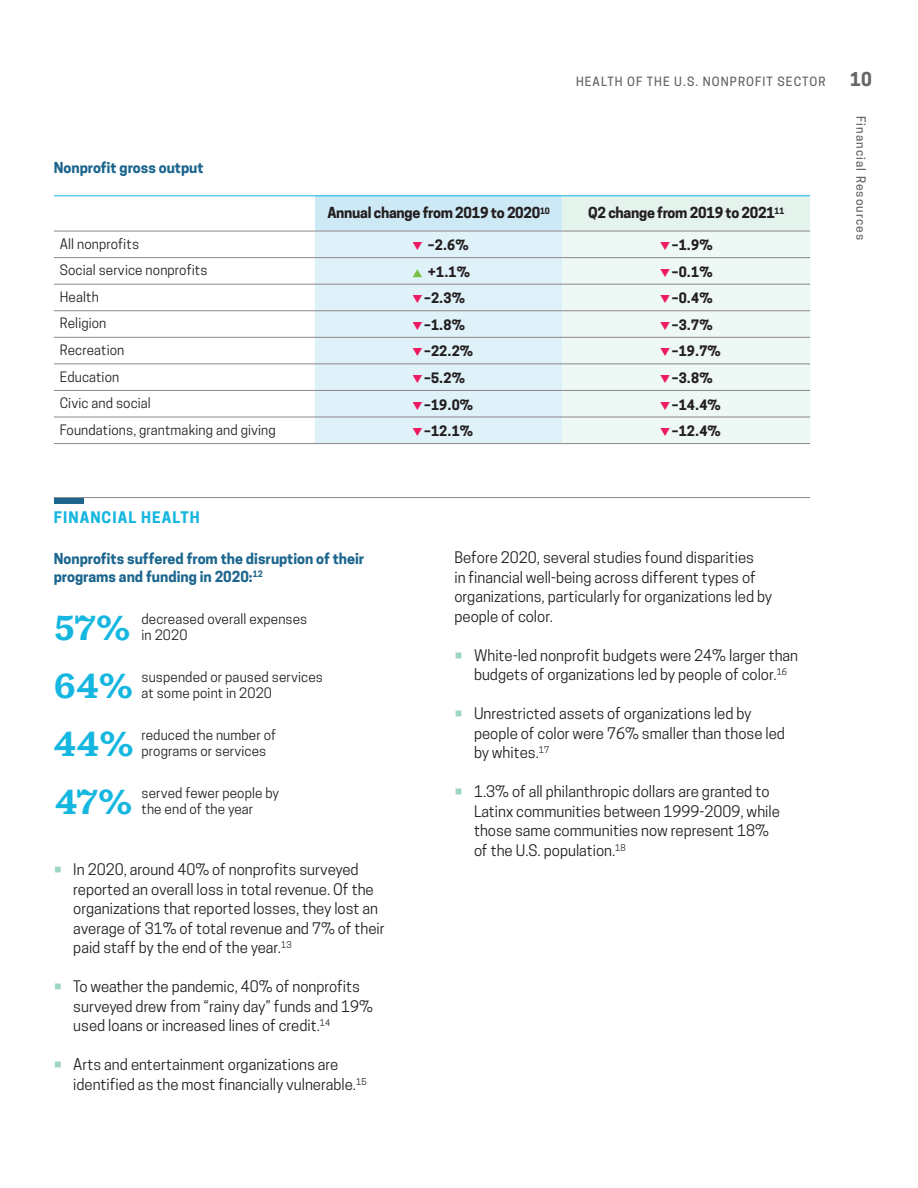
<style>
.page{position:relative;width:918px;height:1188px;background:#fff}
.page>*{position:absolute;margin:0;border:0;box-sizing:border-box;transform-origin:0 0}
.table_title{font:700 37.5px "Macklin Text";color:#15b6df}
.t1{font:700 18px "Cooper Hewitt";color:#656666}
.body{font:15px/19.5px "Cooper Hewitt";color:#231f20}
.t2{font:700 15px "Cooper Hewitt";letter-spacing:.07em;color:#15b6df}
.table_title-2{font:700 14.25px/18px "Cooper Hewitt";color:#1c668e}
.table_title-3{font:700 14.25px "Cooper Hewitt";letter-spacing:-.02em;color:#231f20}
.box_text{font:13.5px/16.5px "Cooper Hewitt";letter-spacing:.01em;color:#231f20}
.box_text-2{font:700 13.5px "Cooper Hewitt";letter-spacing:.01em;color:#231f20}
.t3{font:500 12px "Cooper Hewitt";letter-spacing:.09em;color:#656666}
</style>
<div class="page">
<div style="left:315px;top:196px;width:247px;height:35px;background:#cde9f5"></div>
<div style="left:562px;top:196px;width:248px;height:35px;background:#e5f3ed"></div>
<div style="left:315px;top:232px;width:247px;height:211px;background:#e0f2f9"></div>
<div style="left:562px;top:232px;width:248px;height:211px;background:#eef8f4"></div>
<hr style="left:315px;top:257px;width:247px;height:1px;background:#8b8789">
<hr style="left:315px;top:284px;width:247px;height:1px;background:#8b8789">
<hr style="left:315px;top:310px;width:247px;height:1px;background:#8b8789">
<hr style="left:315px;top:337px;width:247px;height:1px;background:#8b8789">
<hr style="left:315px;top:364px;width:247px;height:1px;background:#8b8789">
<hr style="left:315px;top:390px;width:247px;height:1px;background:#8b8789">
<hr style="left:315px;top:417px;width:247px;height:1px;background:#8b8789">
<hr style="left:315px;top:443px;width:247px;height:1px;background:#8b8789">
<hr style="left:562px;top:257px;width:248px;height:1px;background:#8b8789">
<hr style="left:562px;top:284px;width:248px;height:1px;background:#8b8789">
<hr style="left:562px;top:310px;width:248px;height:1px;background:#8b8789">
<hr style="left:562px;top:337px;width:248px;height:1px;background:#8b8789">
<hr style="left:562px;top:364px;width:248px;height:1px;background:#8b8789">
<hr style="left:562px;top:390px;width:248px;height:1px;background:#8b8789">
<hr style="left:562px;top:417px;width:248px;height:1px;background:#8b8789">
<hr style="left:562px;top:443px;width:248px;height:1px;background:#8b8789">
<hr style="left:54px;top:257px;width:261px;height:1px;background:#8b8789">
<hr style="left:54px;top:284px;width:261px;height:1px;background:#8b8789">
<hr style="left:54px;top:310px;width:261px;height:1px;background:#8b8789">
<hr style="left:54px;top:337px;width:261px;height:1px;background:#8b8789">
<hr style="left:54px;top:364px;width:261px;height:1px;background:#8b8789">
<hr style="left:54px;top:390px;width:261px;height:1px;background:#8b8789">
<hr style="left:54px;top:417px;width:261px;height:1px;background:#8b8789">
<hr style="left:54px;top:443px;width:261px;height:1px;background:#8b8789">
<hr style="left:315px;top:195px;width:247px;height:1px;background:#15b6df">
<hr style="left:315px;top:231px;width:247px;height:1px;background:#8b8789">
<hr style="left:562px;top:195px;width:248px;height:1px;background:#15b6df">
<hr style="left:562px;top:231px;width:248px;height:1px;background:#8b8789">
<hr style="left:54px;top:195px;width:261px;height:1px;background:#15b6df">
<hr style="left:54px;top:231px;width:261px;height:1px;background:#8b8789">
<hr style="left:54px;top:497px;width:756px;height:1px;background:#8b8789">
<div style="left:54px;top:498px;width:30px;height:6px;background:#1c668e"></div>
<svg style="left:413px;top:242px;width:9px;height:8px"></svg>
<svg style="left:660px;top:242px;width:10px;height:8px"></svg>
<svg style="left:413px;top:269px;width:26px;height:12px"></svg>
<svg style="left:660px;top:268px;width:10px;height:9px"></svg>
<svg style="left:413px;top:295px;width:9px;height:8px"></svg>
<svg style="left:660px;top:295px;width:10px;height:8px"></svg>
<svg style="left:413px;top:322px;width:9px;height:8px"></svg>
<svg style="left:660px;top:322px;width:10px;height:8px"></svg>
<svg style="left:413px;top:348px;width:9px;height:8px"></svg>
<svg style="left:660px;top:348px;width:10px;height:8px"></svg>
<svg style="left:413px;top:375px;width:9px;height:8px"></svg>
<svg style="left:660px;top:375px;width:10px;height:8px"></svg>
<svg style="left:413px;top:401px;width:9px;height:9px"></svg>
<svg style="left:660px;top:401px;width:10px;height:9px"></svg>
<svg style="left:413px;top:428px;width:9px;height:8px"></svg>
<svg style="left:660px;top:428px;width:10px;height:8px"></svg>
<p class="t3" style="left:576px;top:74px;width:251px">HEALTH OF THE U.S. NONPROFIT SECTOR</p>
<p class="t1" style="left:850px;top:68px;width:23px">10</p>
<p class="t3" style="left:868px;top:116px;width:126px;rotate:90deg">Financial Resources</p>
<p class="table_title-2" style="left:54px;top:159px;width:151px">Nonprofit gross output</p>
<p class="table_title-3" style="left:327px;top:205px;width:224px">Annual change from 2019 to 2020<sup>10</sup></p>
<p class="table_title-3" style="left:588px;top:205px;width:198px">Q2 change from 2019 to 2021<sup>11</sup></p>
<p class="box_text" style="left:60px;top:235px;width:81px">All nonprofits</p>
<p class="box_text-2" style="left:428px;top:237px;width:42px">–2.6%</p>
<p class="box_text-2" style="left:672px;top:237px;width:42px">–1.9%</p>
<p class="box_text" style="left:60px;top:262px;width:149px">Social service nonprofits</p>
<p class="box_text-2" style="left:428px;top:264px;width:44px">+1.1%</p>
<p class="box_text-2" style="left:672px;top:264px;width:42px">–0.1%</p>
<p class="box_text" style="left:60px;top:289px;width:41px">Health</p>
<p class="box_text-2" style="left:424px;top:290px;width:42px">–2.3%</p>
<p class="box_text-2" style="left:672px;top:290px;width:42px">–0.4%</p>
<p class="box_text" style="left:60px;top:315px;width:48px">Religion</p>
<p class="box_text-2" style="left:424px;top:317px;width:42px">–1.8%</p>
<p class="box_text-2" style="left:672px;top:317px;width:42px">–3.7%</p>
<p class="box_text" style="left:60px;top:342px;width:66px">Recreation</p>
<p class="box_text-2" style="left:424px;top:343px;width:51px">–22.2%</p>
<p class="box_text-2" style="left:672px;top:343px;width:51px">–19.7%</p>
<p class="box_text" style="left:60px;top:368px;width:61px">Education</p>
<p class="box_text-2" style="left:424px;top:370px;width:42px">–5.2%</p>
<p class="box_text-2" style="left:672px;top:370px;width:42px">–3.8%</p>
<p class="box_text" style="left:60px;top:395px;width:93px">Civic and social</p>
<p class="box_text-2" style="left:424px;top:396px;width:51px">–19.0%</p>
<p class="box_text-2" style="left:672px;top:396px;width:51px">–14.4%</p>
<p class="box_text" style="left:60px;top:421px;width:217px">Foundations, grantmaking and giving</p>
<p class="box_text-2" style="left:424px;top:423px;width:51px">–12.1%</p>
<p class="box_text-2" style="left:672px;top:423px;width:51px">–12.4%</p>
<p class="t2" style="left:54px;top:509px;width:147px">FINANCIAL HEALTH</p>
<p class="table_title-2" style="left:54px;top:550px;width:312px">Nonprofits suffered from the disruption of their programs and funding in 2020:<sup>12</sup></p>
<p class="table_title" style="left:55px;top:606px;width:77px">57%</p>
<p class="table_title" style="left:54px;top:664px;width:81px">64%</p>
<p class="table_title" style="left:54px;top:722px;width:81px">44%</p>
<p class="table_title" style="left:55px;top:780px;width:79px">47%</p>
<p class="box_text" style="left:142px;top:610px;width:167px">decreased overall expenses in 2020</p>
<p class="box_text" style="left:142px;top:668px;width:183px">suspended or paused services at some point in 2020</p>
<p class="box_text" style="left:142px;top:726px;width:136px">reduced the number of programs or services</p>
<p class="box_text" style="left:142px;top:785px;width:139px">served fewer people by the end of the year</p>
<p class="body" style="left:73px;top:860px;width:313px">In 2020, around 40% of nonprofits surveyed reported an overall loss in total revenue. Of the organizations that reported losses, they lost an average of 31% of total revenue and 7% of their paid staff by the end of the year.<sup>13</sup></p>
<p class="body" style="left:73px;top:977px;width:301px">To weather the pandemic, 40% of nonprofits surveyed drew from “rainy day” funds and 19% used loans or increased lines of credit.<sup>14</sup></p>
<p class="body" style="left:73px;top:1055px;width:295px">Arts and entertainment organizations are identified as the most financially vulnerable.<sup>15</sup></p>
<p class="body" style="left:454px;top:548px;width:319px">Before 2020, several studies found disparities<br>in financial well-being across different types of organizations, particularly for organizations led by people of color.</p>
<p class="body" style="left:474px;top:645px;width:326px">White-led nonprofit budgets were 24% larger than budgets of organizations led by people of color.<sup>16</sup></p>
<p class="body" style="left:474px;top:704px;width:313px">Unrestricted assets of organizations led by people of color were 76% smaller than those led by whites.<sup>17</sup></p>
<p class="body" style="left:474px;top:782px;width:307px">1.3% of all philanthropic dollars are granted to Latinx communities between 1999-2009, while those same communities now represent 18% of the U.S. population.<sup>18</sup></p>
</div>
